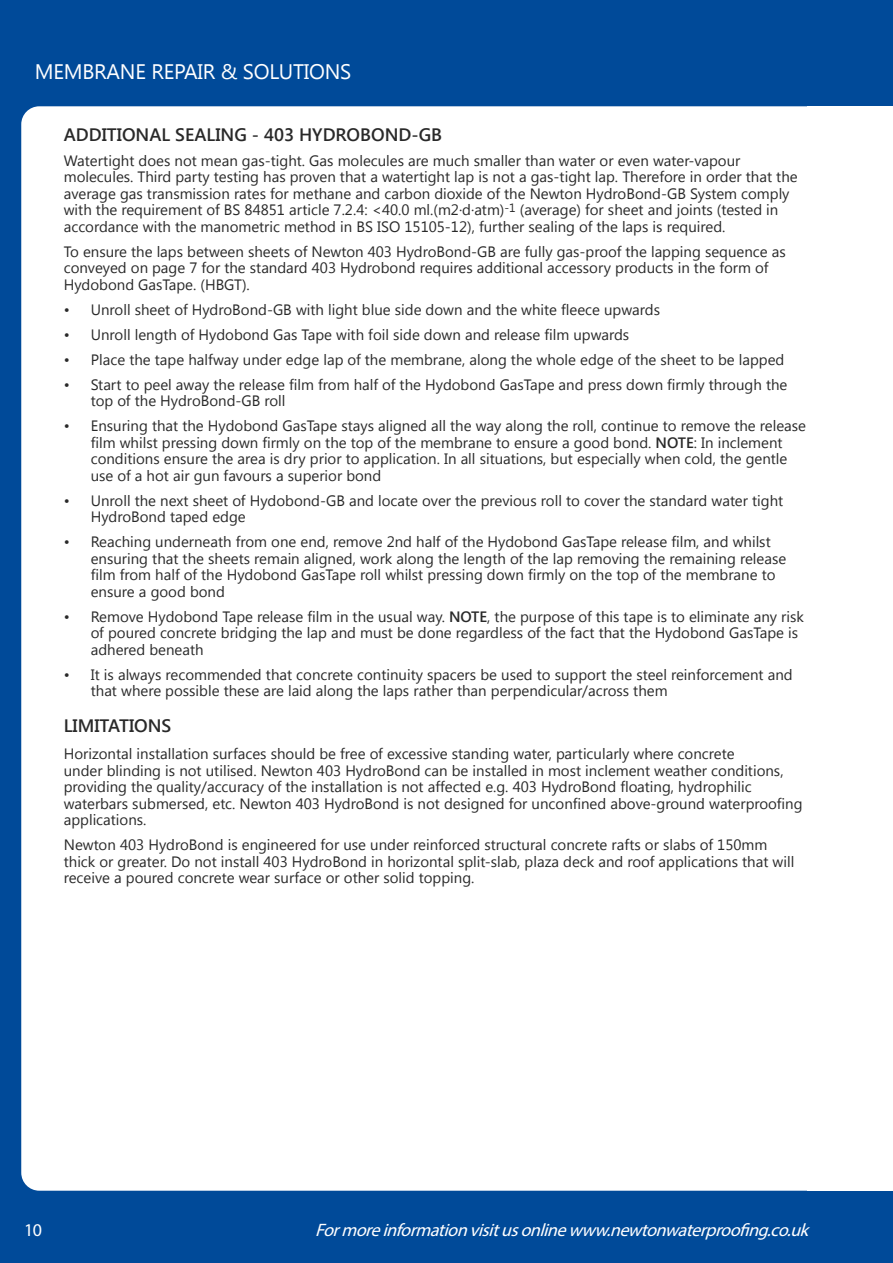
<style>
.page{position:relative;width:893px;height:1263px;background:#004a99}
.page>*{position:absolute;margin:0;border:0;box-sizing:border-box;transform-origin:0 0}
.t1{font:21px "Segoe UI";letter-spacing:-.01em;color:#fff}
.t2{font:italic 18px "Myriad Pro";color:#fff}
.t3{font:600 18px "Segoe UI";color:#292929}
.t4{font:18px "Myriad Pro";color:#fff}
.t5{font:15px/16.5px "Segoe UI";color:#292929}
.s1{font-weight:600}
</style>
<div class="page">
<div style="left:21px;top:106px;width:872px;height:1085px;background:#fff;border-radius:18px"></div>
<div style="left:808px;top:106px;width:85px;height:1085px;background:#fff"></div>
<h1 class="t1" style="left:35px;top:57px;width:318px">MEMBRANE REPAIR &amp; SOLUTIONS</h1>
<p class="t3" style="left:64px;top:122px;width:380px">ADDITIONAL SEALING - 403 HYDROBOND-GB</p>
<p class="t5" style="left:64px;top:151px;width:735px">Watertight does not mean gas-tight. Gas molecules are much smaller than water or even water-vapour molecules. Third party testing has proven that a watertight lap is not a gas-tight lap. Therefore in order that the average gas transmission rates for methane and carbon dioxide of the Newton HydroBond-GB System comply with the requirement of BS 84851 article 7.2.4: &lt;40.0 ml.(m2·d·atm)<sup>-1</sup> (average) for sheet and joints (tested in accordance with the manometric method in BS ISO 15105-12), further sealing of the laps is required.</p>
<p class="t5" style="left:64px;top:242px;width:723px">To ensure the laps between sheets of Newton 403 HydroBond-GB are fully gas-proof the lapping sequence as conveyed on page 7 for the standard 403 Hydrobond requires additional accessory products in the form of<br>Hydobond GasTape. (HBGT).</p>
<p class="t5" style="left:64px;top:300px;width:598px">• Unroll sheet of HydroBond-GB with light blue side down and the white fleece upwards</p>
<p class="t5" style="left:64px;top:325px;width:567px">• Unroll length of Hydobond Gas Tape with foil side down and release film upwards</p>
<p class="t5" style="left:64px;top:350px;width:722px">• Place the tape halfway under edge lap of the membrane, along the whole edge of the sheet to be lapped</p>
<p class="t5" style="left:91px;top:375px;width:698px;text-indent:-27px">• Start to peel away the release film from half of the Hydobond GasTape and press down firmly through the top of the HydroBond-GB roll</p>
<p class="t5" style="left:91px;top:417px;width:717px;text-indent:-27px">• Ensuring that the Hydobond GasTape stays aligned all the way along the roll, continue to remove the release film whilst pressing down firmly on the top of the membrane to ensure a good bond. <span class="s1">NOTE</span>: In inclement conditions ensure the area is dry prior to application. In all situations, but especially when cold, the gentle use of a hot air gun favours a superior bond</p>
<p class="t5" style="left:91px;top:491px;width:694px;text-indent:-27px">• Unroll the next sheet of Hydobond-GB and locate over the previous roll to cover the standard water tight<br>HydroBond taped edge</p>
<p class="t5" style="left:91px;top:533px;width:697px;text-indent:-27px">• Reaching underneath from one end, remove 2nd half of the Hydobond GasTape release film, and whilst ensuring that the sheets remain aligned, work along the length of the lap removing the remaining release film from half of the Hydobond GasTape roll whilst pressing down firmly on the top of the membrane to ensure a good bond</p>
<p class="t5" style="left:91px;top:607px;width:715px;text-indent:-27px">• Remove Hydobond Tape release film in the usual way. <span class="s1">NOTE</span>, the purpose of this tape is to eliminate any risk of poured concrete bridging the lap and must be done regardless of the fact that the Hydobond GasTape is adhered beneath</p>
<p class="t5" style="left:91px;top:665px;width:703px;text-indent:-27px">• It is always recommended that concrete continuity spacers be used to support the steel reinforcement and that where possible these are laid along the laps rather than perpendicular/across them</p>
<p class="t3" style="left:64px;top:713px;width:109px">LIMITATIONS</p>
<p class="t5" style="left:64px;top:745px;width:740px">Horizontal installation surfaces should be free of excessive standing water, particularly where concrete<br>under blinding is not utilised. Newton 403 HydroBond can be installed in most inclement weather conditions, providing the quality/accuracy of the installation is not affected e.g. 403 HydroBond floating, hydrophilic waterbars submersed, etc. Newton 403 HydroBond is not designed for unconfined above-ground waterproofing applications.</p>
<p class="t5" style="left:64px;top:836px;width:732px">Newton 403 HydroBond is engineered for use under reinforced structural concrete rafts or slabs of 150mm thick or greater. Do not install 403 HydroBond in horizontal split-slab, plaza deck and roof applications that will receive a poured concrete wear surface or other solid topping.</p>
<p class="t4" style="left:24px;top:1219px;width:20px">10</p>
<p class="t2" style="left:315px;top:1219px;width:500px">Formoreinformationvisitusonlinewww.newtonwaterproofing.co.uk</p>
</div>
